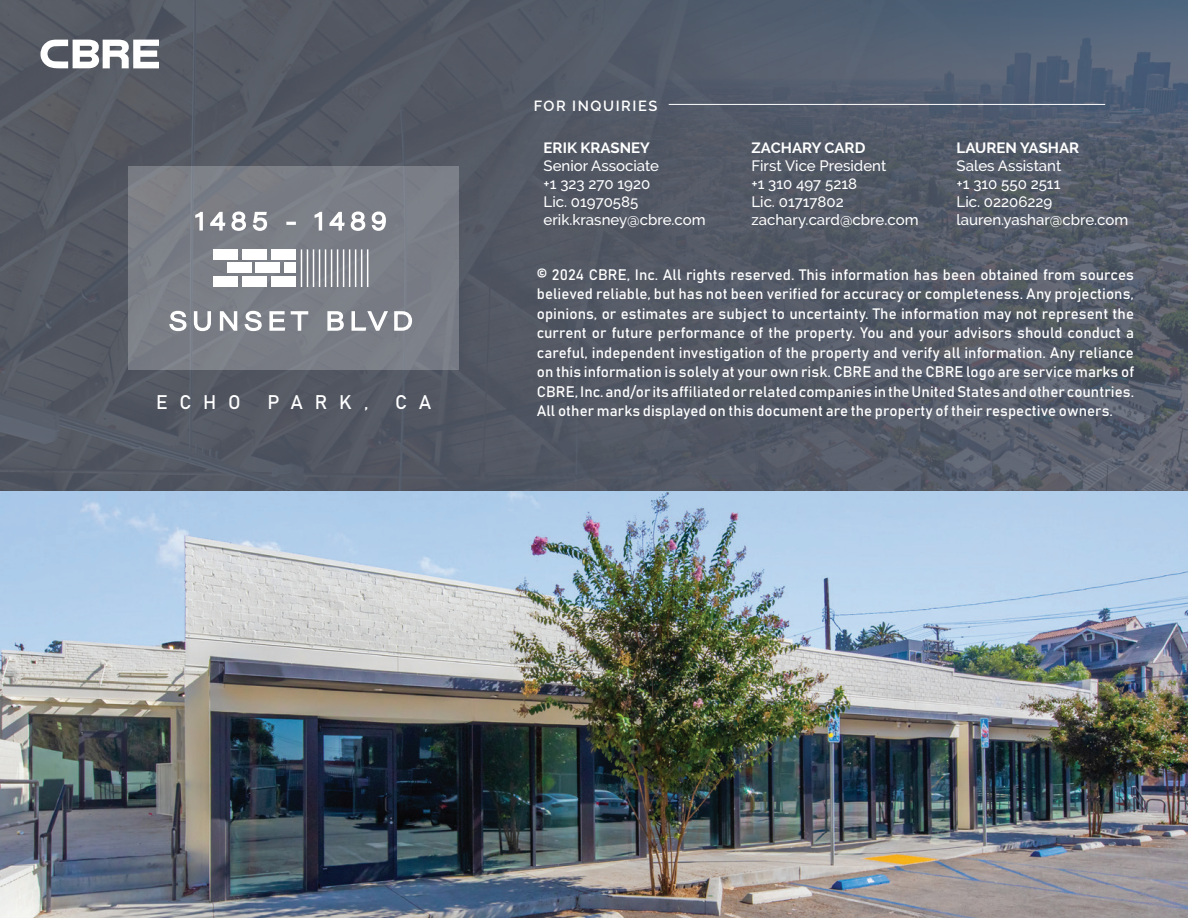
<style>
.page{position:relative;width:1188px;height:918px;background:#fff}
.page>*{position:absolute;margin:0;border:0;box-sizing:border-box;transform-origin:0 0}
.t1{font:19.5px "Bahnschrift";letter-spacing:.6em;color:#fff}
.t2{font:15px/19.5px "Bahnschrift";letter-spacing:.005em;color:#fff;text-align:justify}
.t3{font:500 15px/18px "Raleway";color:#fff}
.t4{font:700 15px "Raleway";color:#fff}
.t5{font:600 14.7px "Raleway";letter-spacing:.105em;color:#fff}
</style>
<div class="page">
<img style="left:0;top:490px;width:1188px;height:428px">
<img style="left:0;top:0;width:416px;height:490px">
<div style="left:129px;top:166px;width:330px;height:204px;background:#7b7e85"></div>
<img style="left:416px;top:0;width:772px;height:490px">
<svg style="left:41px;top:40px;width:118px;height:28px"></svg>
<div style="left:214px;top:249px;width:24px;height:10px;background:#fff"></div>
<div style="left:227px;top:263px;width:24px;height:10px;background:#fff"></div>
<div style="left:242px;top:249px;width:25px;height:10px;background:#fff"></div>
<div style="left:256px;top:263px;width:24px;height:10px;background:#fff"></div>
<div style="left:271px;top:249px;width:25px;height:10px;background:#fff"></div>
<div style="left:214px;top:277px;width:24px;height:10px;background:#fff"></div>
<div style="left:242px;top:277px;width:25px;height:10px;background:#fff"></div>
<div style="left:271px;top:277px;width:25px;height:10px;background:#fff"></div>
<hr style="left:301px;top:249px;width:1px;height:38px;background:#fff">
<hr style="left:307px;top:249px;width:1px;height:38px;background:#fff">
<hr style="left:313px;top:249px;width:1px;height:38px;background:#fff">
<hr style="left:319px;top:249px;width:1px;height:38px;background:#fff">
<hr style="left:325px;top:249px;width:1px;height:38px;background:#fff">
<hr style="left:337px;top:249px;width:1px;height:38px;background:#fff">
<hr style="left:331px;top:249px;width:1px;height:38px;background:#fff">
<hr style="left:343px;top:249px;width:1px;height:38px;background:#fff">
<hr style="left:349px;top:249px;width:1px;height:38px;background:#fff">
<hr style="left:355px;top:249px;width:1px;height:38px;background:#fff">
<hr style="left:361px;top:249px;width:1px;height:38px;background:#fff">
<hr style="left:367px;top:249px;width:1px;height:38px;background:#fff">
<div style="left:284px;top:263px;width:12px;height:10px;background:#fff"></div>
<svg style="left:169px;top:309px;width:243px;height:28px"></svg>
<svg style="left:195px;top:211px;width:191px;height:20px"></svg>
<hr style="left:669px;top:104px;width:436px;height:1px;background:#fff">
<h1 class="t1" style="left:156px;top:390px;width:86px">ECHO</h1>
<h1 class="t1" style="left:268px;top:390px;width:103px">PARK,</h1>
<h1 class="t1" style="left:395px;top:390px;width:38px">C A</h1>
<p class="t5" style="left:534px;top:97px;width:125px">FOR INQUIRIES</p>
<p class="t4" style="left:544px;top:139px;width:108px">ERIK KRASNEY</p>
<p class="t3" style="left:544px;top:157px;width:164px">Senior Associate<br>+1 323 270 1920<br>Lic. 01970585 erik.krasney@cbre.com</p>
<p class="t4" style="left:751px;top:139px;width:115px">ZACHARY CARD</p>
<p class="t3" style="left:751px;top:157px;width:169px">First Vice President<br>+1 310 497 5218<br>Lic. 01717802 zachary.card@cbre.com</p>
<p class="t4" style="left:957px;top:139px;width:124px">LAUREN YASHAR</p>
<p class="t3" style="left:957px;top:157px;width:173px">Sales Assistant<br>+1 310 550 2511<br>Lic. 02206229 lauren.yashar@cbre.com</p>
<p class="t2" style="left:537px;top:264px;width:599px">© 2024 CBRE, Inc. All rights reserved. This information has been obtained from sources believed reliable, but has not been verified for accuracy or completeness. Any projections, opinions, or estimates are subject to uncertainty. The information may not represent the current or future performance of the property. You and your advisors should conduct a careful, independent investigation of the property and verify all information. Any reliance on this information is solely at your own risk. CBRE and the CBRE logo are service marks of CBRE, Inc. and/or its affiliated or related companies in the United States and other countries.<br>All other marks displayed on this document are the property of their respective owners.</p>
</div>
